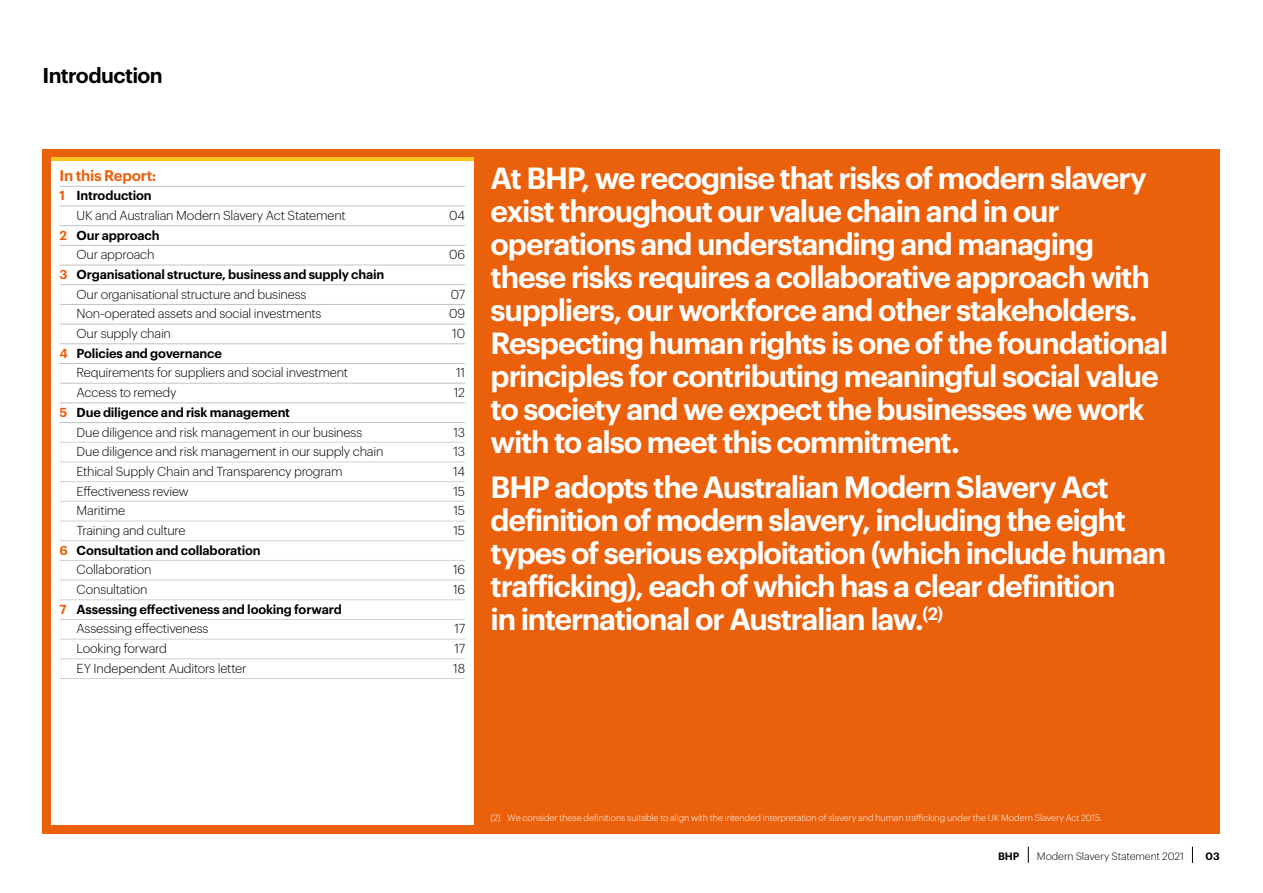
<style>
.page{position:relative;width:1263px;height:893px;background:#fff}
.page>*{position:absolute;margin:0;border:0;box-sizing:border-box;transform-origin:0 0}
.t1{font:600 30px/33px "Graphik";letter-spacing:-.04em;color:#fff}
.t2{font:600 21px "Graphik";letter-spacing:-.03em;color:#000}
.t3{font:600 15px "Graphik";letter-spacing:-.02em;color:#eb600a}
.t4{font:300 12.75px/19.6px "Graphik";letter-spacing:-.02em;color:#000}
.t5{font:600 12.75px/19.6px "Graphik";letter-spacing:-.015em;color:#000}
.t6{font:300 10.5px "Graphik";letter-spacing:-.005em;color:#000}
.t7{font:600 10.5px "Graphik";color:#000}
.t8{font:300 9px "Graphik";letter-spacing:-.005em;color:#fff}
.s1{font-weight:600;color:#eb600a}
.s2{font-weight:600}
.s3{color:#eb600a}
.s4{font-weight:300}
</style>
<div class="page">
<svg style="left:1028px;top:847px;width:1px;height:16px"></svg>
<svg style="left:1192px;top:847px;width:1px;height:16px"></svg>
<div style="left:43px;top:149px;width:1177px;height:684px;background:#eb600a"></div>
<div style="left:51px;top:157px;width:423px;height:5px;background:#fdc41f"></div>
<div style="left:51px;top:161px;width:423px;height:664px;background:#fff"></div>
<hr style="left:60px;top:186px;width:405px;height:1px;background:#c2c2c2">
<hr style="left:60px;top:206px;width:405px;height:1px;background:#c2c2c2">
<hr style="left:60px;top:225px;width:405px;height:1px;background:#c2c2c2">
<hr style="left:60px;top:245px;width:405px;height:1px;background:#c2c2c2">
<hr style="left:60px;top:265px;width:405px;height:1px;background:#c2c2c2">
<hr style="left:60px;top:284px;width:405px;height:1px;background:#c2c2c2">
<hr style="left:60px;top:304px;width:405px;height:1px;background:#c2c2c2">
<hr style="left:60px;top:324px;width:405px;height:1px;background:#c2c2c2">
<hr style="left:60px;top:343px;width:405px;height:1px;background:#c2c2c2">
<hr style="left:60px;top:363px;width:405px;height:1px;background:#c2c2c2">
<hr style="left:60px;top:383px;width:405px;height:1px;background:#c2c2c2">
<hr style="left:60px;top:402px;width:405px;height:1px;background:#c2c2c2">
<hr style="left:60px;top:422px;width:405px;height:1px;background:#c2c2c2">
<hr style="left:60px;top:442px;width:405px;height:1px;background:#d2d2d2">
<hr style="left:60px;top:462px;width:405px;height:1px;background:#d2d2d2">
<hr style="left:60px;top:481px;width:405px;height:1px;background:#d2d2d2">
<hr style="left:60px;top:501px;width:405px;height:1px;background:#d2d2d2">
<hr style="left:60px;top:521px;width:405px;height:1px;background:#d2d2d2">
<hr style="left:60px;top:540px;width:405px;height:1px;background:#d2d2d2">
<hr style="left:60px;top:560px;width:405px;height:1px;background:#d2d2d2">
<hr style="left:60px;top:580px;width:405px;height:1px;background:#d2d2d2">
<hr style="left:60px;top:599px;width:405px;height:1px;background:#d2d2d2">
<hr style="left:60px;top:619px;width:405px;height:1px;background:#d2d2d2">
<hr style="left:60px;top:639px;width:405px;height:1px;background:#d2d2d2">
<hr style="left:60px;top:658px;width:405px;height:1px;background:#d2d2d2">
<hr style="left:60px;top:678px;width:405px;height:1px;background:#d2d2d2">
<p class="t2" style="left:43px;top:59px;width:122px">Introduction</p>
<p class="t3" style="left:60px;top:164px;width:98px">In this Report:</p>
<p class="t4" style="left:77px;top:185px;width:271px;text-indent:-17px"><span class="s1">1</span> <span class="s2">Introduction<br></span>UK and Australian Modern Slavery Act Statement</p>
<p class="t5" style="left:77px;top:224px;width:85px;text-indent:-17px"><span class="s3">2</span> Our approach<br><span class="s4">Our approach</span></p>
<p class="t5" style="left:77px;top:263px;width:309px;text-indent:-17px"><span class="s3">3</span> Organisational structure, business and supply chain<br><span class="s4">Our organisational structure and business</span></p>
<p class="t4" style="left:449px;top:205px;width:17px">04</p>
<p class="t4" style="left:449px;top:244px;width:18px">06</p>
<p class="t4" style="left:451px;top:283px;width:16px">07</p>
<p class="t4" style="left:77px;top:303px;width:246px">Non-operated assets and social investments</p>
<p class="t4" style="left:449px;top:303px;width:18px">09</p>
<p class="t4" style="left:77px;top:323px;width:96px">Our supply chain</p>
<p class="t4" style="left:452px;top:323px;width:14px">10</p>
<p class="t4" style="left:77px;top:342px;width:273px;text-indent:-17px"><span class="s1">4</span> <span class="s2">Policies and governance<br></span>Requirements for suppliers and social investment</p>
<p class="t4" style="left:456px;top:362px;width:10px">11</p>
<p class="t4" style="left:77px;top:382px;width:102px">Access to remedy</p>
<p class="t4" style="left:454px;top:382px;width:13px">12</p>
<p class="t4" style="left:77px;top:401px;width:287px;text-indent:-17px"><span class="s1">5</span> <span class="s2">Due diligence and risk management<br></span>Due diligence and risk management in our business</p>
<p class="t4" style="left:453px;top:421px;width:13px">13</p>
<p class="t4" style="left:77px;top:441px;width:308px">Due diligence and risk management in our supply chain</p>
<p class="t4" style="left:453px;top:441px;width:13px">13</p>
<p class="t4" style="left:77px;top:460px;width:267px">Ethical Supply Chain and Transparency program</p>
<p class="t4" style="left:453px;top:460px;width:13px">14</p>
<p class="t4" style="left:77px;top:480px;width:114px">Effectiveness review</p>
<p class="t4" style="left:453px;top:480px;width:13px">15</p>
<p class="t4" style="left:77px;top:500px;width:50px">Maritime</p>
<p class="t4" style="left:453px;top:500px;width:13px">15</p>
<p class="t4" style="left:77px;top:520px;width:110px">Training and culture</p>
<p class="t4" style="left:453px;top:520px;width:13px">15</p>
<p class="t5" style="left:77px;top:539px;width:186px;text-indent:-17px"><span class="s3">6</span> Consultation and collaboration<br><span class="s4">Collaboration</span></p>
<p class="t4" style="left:453px;top:559px;width:14px">16</p>
<p class="t4" style="left:77px;top:579px;width:72px">Consultation</p>
<p class="t4" style="left:453px;top:579px;width:14px">16</p>
<p class="t5" style="left:77px;top:598px;width:267px;text-indent:-17px"><span class="s3">7</span> Assessing effectiveness and looking forward<br><span class="s4">Assessing effectiveness</span></p>
<p class="t4" style="left:454px;top:618px;width:12px">17</p>
<p class="t4" style="left:77px;top:638px;width:92px">Looking forward</p>
<p class="t4" style="left:454px;top:638px;width:12px">17</p>
<p class="t4" style="left:77px;top:657px;width:171px">EY Independent Auditors letter</p>
<p class="t4" style="left:453px;top:657px;width:13px">18</p>
<p class="t1" style="left:491px;top:158px;width:679px">At BHP, we recognise that risks of modern slavery exist throughout our value chain and in our operations and understanding and managing these risks requires a collaborative approach with suppliers, our workforce and other stakeholders.<br>Respecting human rights is one of the foundational principles for contributing meaningful social value to society and we expect the businesses we work with to also meet this commitment.</p>
<p class="t1" style="left:491px;top:468px;width:677px">BHP adopts the Australian Modern Slavery Act definition of modern slavery, including the eight types of serious exploitation (which include human trafficking), each of which has a clear definition<br>in international or Australian law.<sup>(2)</sup></p>
<p class="t8" style="left:491px;top:811px;width:613px">(2) We consider these definitions suitable to align with the intended interpretation of slavery and human trafficking under the UK Modern Slavery Act 2015.</p>
<p class="t7" style="left:998px;top:848px;width:23px">BHP</p>
<p class="t6" style="left:1037px;top:848px;width:149px">Modern Slavery Statement 2021</p>
<p class="t7" style="left:1205px;top:848px;width:16px">03</p>
</div>
